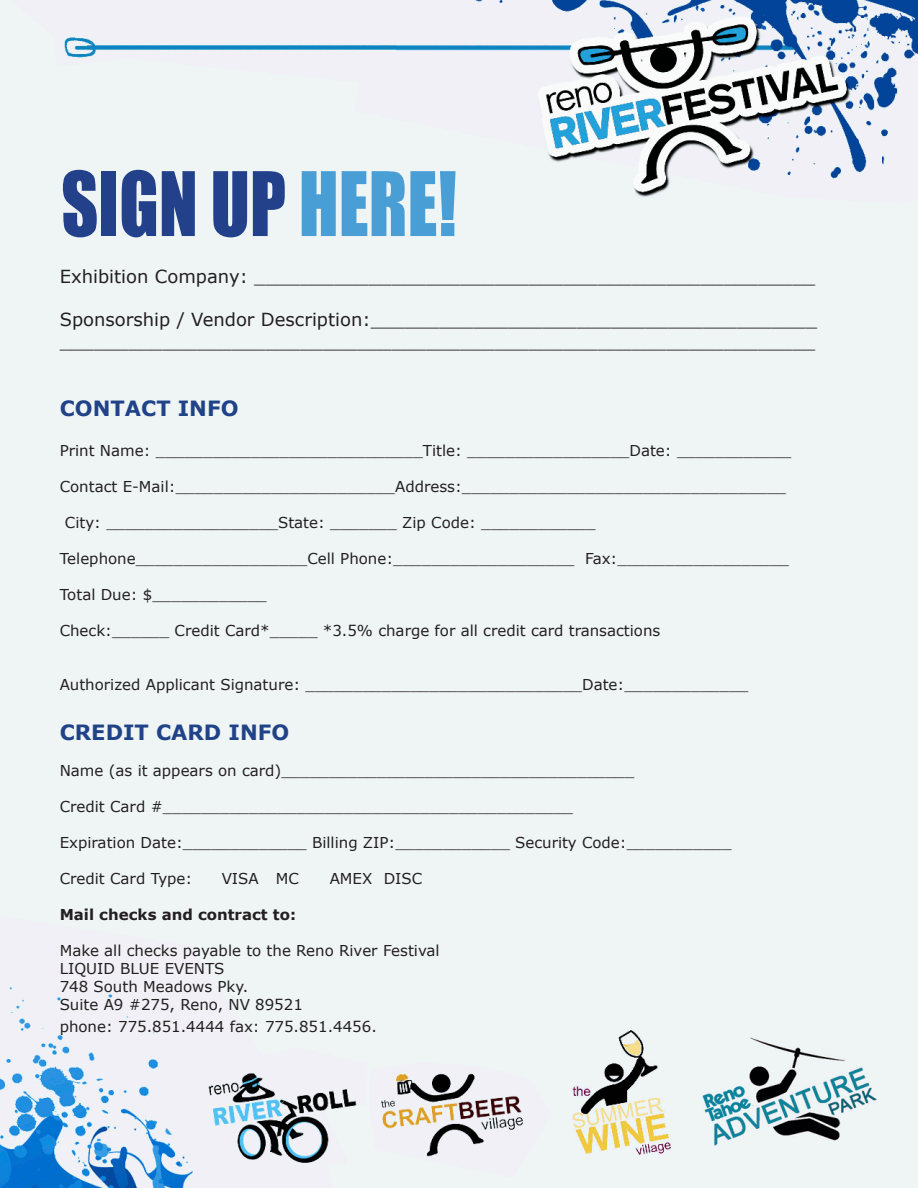
<style>
.page{position:relative;width:918px;height:1188px;background:#eff5f5}
.page>*{position:absolute;margin:0;border:0;box-sizing:border-box;transform-origin:0 0}
.t1{font:82.05px "Impact";color:#23418a;scale:.88 1}
.t2{font:700 21px "Verdana";color:#204287}
.t3{font:18px "Verdana";color:#231f20}
.t4{font:15px "Verdana";color:#231f20}
.t5{font:700 15px "Verdana";color:#231f20}
.s1{color:#4a9ed6}
</style>
<div class="page">
<p class="t1" style="left:61px;top:140px;width:451px">SIGN UP <span class="s1">HERE!</span></p>
<p class="t3" style="left:60px;top:265px;width:757px">Exhibition Company: _________________________________________________</p>
<p class="t3" style="left:60px;top:308px;width:759px">Sponsorship / Vendor Description:_______________________________________</p>
<p class="t3" style="left:60px;top:330px;width:757px">__________________________________________________________________</p>
<p class="t2" style="left:60px;top:395px;width:180px">CONTACT INFO</p>
<p class="t4" style="left:60px;top:441px;width:733px">Print Name: ____________________________Title: _________________Date: ____________</p>
<p class="t4" style="left:60px;top:477px;width:728px">Contact E-Mail:_______________________Address:__________________________________</p>
<p class="t4" style="left:65px;top:513px;width:532px">City: __________________State: _______ Zip Code: ____________</p>
<p class="t4" style="left:60px;top:549px;width:731px">Telephone__________________Cell Phone:___________________ Fax:__________________</p>
<p class="t4" style="left:60px;top:585px;width:209px">Total Due: $____________</p>
<p class="t4" style="left:60px;top:621px;width:602px">Check:______ Credit Card*_____ *3.5% charge for all credit card transactions</p>
<p class="t4" style="left:60px;top:675px;width:690px">Authorized Applicant Signature: _____________________________Date:_____________</p>
<p class="t2" style="left:60px;top:719px;width:231px">CREDIT CARD INFO</p>
<p class="t4" style="left:60px;top:761px;width:576px">Name (as it appears on card)_____________________________________</p>
<p class="t4" style="left:60px;top:797px;width:515px">Credit Card #___________________________________________</p>
<p class="t4" style="left:60px;top:833px;width:673px">Expiration Date:_____________ Billing ZIP:____________ Security Code:___________</p>
<p class="t4" style="left:60px;top:869px;width:134px">Credit Card Type:</p>
<p class="t4" style="left:222px;top:869px;width:79px">VISA MC</p>
<p class="t4" style="left:330px;top:869px;width:94px">AMEX DISC</p>
<p class="t5" style="left:60px;top:905px;width:238px">Mail checks and contract to:</p>
<p class="t4" style="left:60px;top:941px;width:382px">Make all checks payable to the Reno River Festival</p>
<p class="t4" style="left:60px;top:959px;width:166px">LIQUID BLUE EVENTS</p>
<p class="t4" style="left:60px;top:977px;width:190px">748 South Meadows Pky.</p>
<p class="t4" style="left:60px;top:995px;width:245px">Suite A9 #275, Reno, NV 89521</p>
<p class="t4" style="left:60px;top:1017px;width:319px">phone: 775.851.4444 fax: 775.851.4456.</p>
</div>
